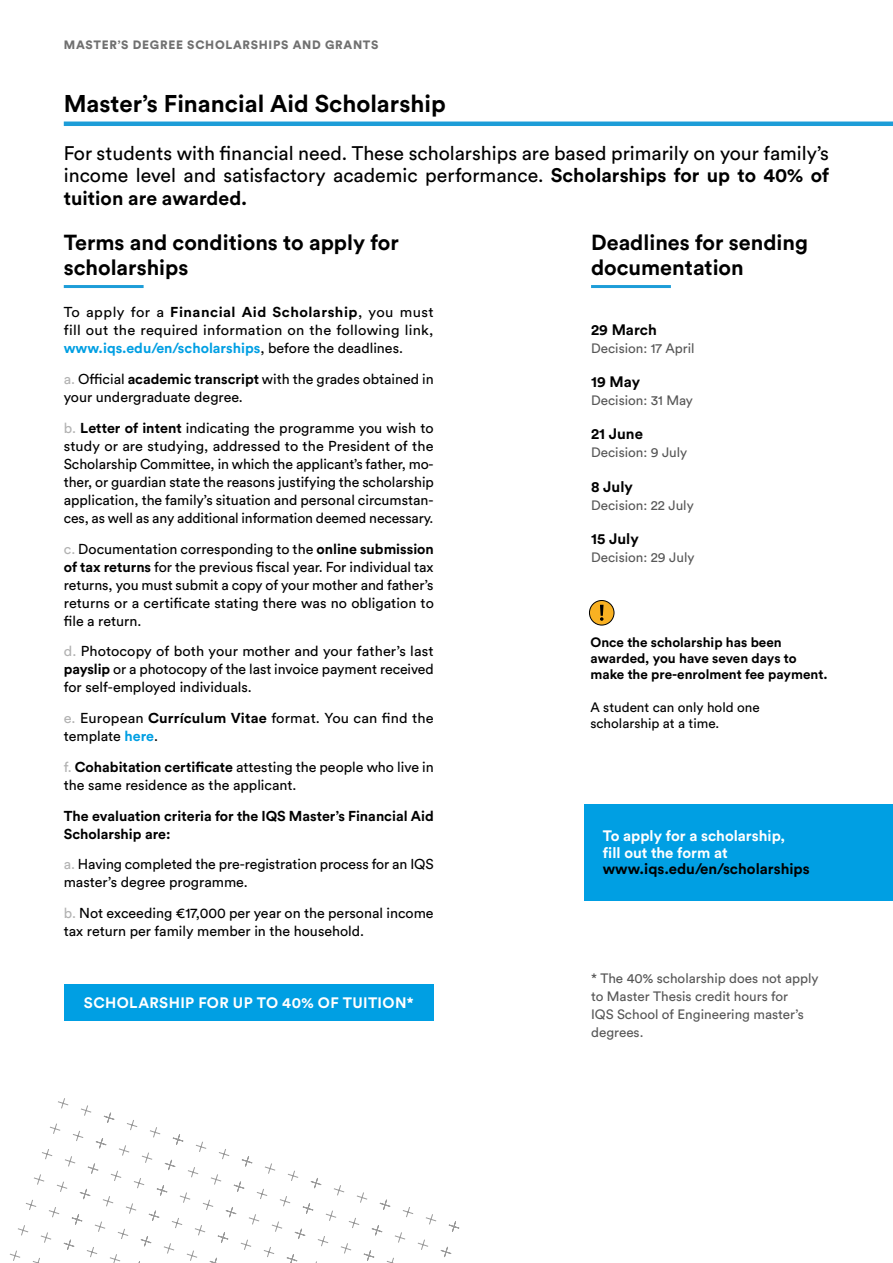
<style>
.page{position:relative;width:893px;height:1263px;background:#fff}
.page>*{position:absolute;margin:0;border:0;box-sizing:border-box;transform-origin:0 0}
.t1{font:700 24px "Circular Std";color:#000}
.t2{font:700 21.6px/26px "Circular Std";color:#000}
.t3{font:19.5px/22.5px "Circular Std";color:#000;text-align:justify}
.t4{font:700 15px "Circular Std";color:#000}
.t5{font:700 15px/16.5px "Circular Std";color:#fff}
.t6{font:700 15px "Circular Std";letter-spacing:.025em;color:#fff}
.t7{font:14.25px/18px "Circular Std";color:#000}
.t8{font:700 14.25px/18px "Circular Std";color:#000}
.t9{font:13.5px/18px "Circular Std";color:#575757}
.t10{font:700 13.5px/16.2px "Circular Std";color:#000}
.t11{font:13.5px/16.2px "Circular Std";color:#000}
.t12{font:900 12px "Circular Std";letter-spacing:.06em;color:#707070}
.s1{font-weight:700}
.s2{font-weight:700;color:#009fe3}
.s3{color:#b2b2b2}
</style>
<div class="page">
<div style="left:64px;top:984px;width:370px;height:36px;background:#009fe3"></div>
<hr style="left:65px;top:285px;width:77px;height:3px;background:#1d9dd8">
<hr style="left:66px;top:122px;width:827px;height:4px;background:#1d9dd8">
<svg style="left:9px;top:1174px;width:385px;height:89px"></svg>
<svg style="left:41px;top:1098px;width:419px;height:160px"></svg>
<hr style="left:593px;top:285px;width:76px;height:3px;background:#1d9dd8">
<div style="left:589px;top:600px;width:25px;height:25px;background:#f9b122;border-radius:50%"></div>
<div style="left:589px;top:600px;width:25px;height:25px;border:1px solid #000;border-radius:50%"></div>
<svg style="left:600px;top:605px;width:3px;height:16px"></svg>
<div style="left:585px;top:804px;width:308px;height:96px;background:#009fe3"></div>
<p class="t12" style="left:64px;top:36px;width:316px">MASTER’S DEGREE SCHOLARSHIPS AND GRANTS</p>
<h1 class="t1" style="left:64px;top:88px;width:383px">Master’s Financial Aid Scholarship</h1>
<h3 class="t3" style="left:64px;top:141px;width:767px">For students with financial need. These scholarships are based primarily on your family’s income level and satisfactory academic performance. <span class="s1">Scholarships for up to 40% of tuition are awarded.</span></h3>
<h2 class="t2" style="left:64px;top:229px;width:337px">Terms and conditions to apply for scholarships</h2>
<h2 class="t2" style="left:591px;top:229px;width:218px">Deadlines for sending documentation</h2>
<p class="t7" style="left:64px;top:303px;width:371px;text-align:justify">To apply for a <span class="s1">Financial Aid Scholarship</span>, you must fill out the required information on the following link, <span class="s2">www.iqs.edu/en/scholarships</span>, before the deadlines.</p>
<p class="t7" style="left:64px;top:370px;width:371px"><span class="s3">a.</span> Official <span class="s1">academic transcript</span> with the grades obtained in your undergraduate degree.</p>
<p class="t7" style="left:64px;top:419px;width:372px;text-align:justify"><span class="s3">b.</span> <span class="s1">Letter of intent</span> indicating the programme you wish to study or are studying, addressed to the President of the Scholarship Committee, in which the applicant’s father, mo&shy;ther, or guardian state the reasons justifying the scholarship application, the family’s situation and personal circumstan&shy;ces, as well as any additional information deemed necessary.</p>
<p class="t7" style="left:64px;top:539px;width:372px;text-align:justify"><span class="s3">c.</span> Documentation corresponding to the <span class="s1">online submission of tax returns</span> for the previous fiscal year. For individual tax returns, you must submit a copy of your mother and father’s returns or a certificate stating there was no obligation to file a return.</p>
<p class="t7" style="left:64px;top:642px;width:372px;text-align:justify"><span class="s3">d.</span> Photocopy of both your mother and your father’s last <span class="s1">payslip</span> or a photocopy of the last invoice payment received for self-employed individuals.</p>
<p class="t7" style="left:64px;top:709px;width:371px"><span class="s3">e.</span> European <span class="s1">Currículum Vitae</span> format. You can find the template <span class="s2">here</span>.</p>
<p class="t7" style="left:64px;top:758px;width:371px"><span class="s3">f.</span> <span class="s1">Cohabitation certificate</span> attesting the people who live in the same residence as the applicant.</p>
<p class="t8" style="left:64px;top:806px;width:371px">The evaluation criteria for the IQS Master’s Financial Aid<br>Scholarship are:</p>
<p class="t7" style="left:64px;top:855px;width:372px"><span class="s3">a.</span> Having completed the pre-registration process for an IQS master’s degree programme.</p>
<p class="t7" style="left:64px;top:904px;width:371px"><span class="s3">b.</span> Not exceeding €17,000 per year on the personal income tax return per family member in the household.</p>
<p class="t6" style="left:84px;top:993px;width:331px">SCHOLARSHIP FOR UP TO 40% OF TUITION*</p>
<p class="t4" style="left:591px;top:320px;width:67px">29 March</p>
<p class="t9" style="left:591px;top:339px;width:105px">Decision: 17 April</p>
<p class="t4" style="left:591px;top:372px;width:50px">19 May</p>
<p class="t9" style="left:591px;top:391px;width:103px">Decision: 31 May</p>
<p class="t4" style="left:591px;top:424px;width:53px">21 June</p>
<p class="t9" style="left:591px;top:443px;width:98px">Decision: 9 July</p>
<p class="t4" style="left:591px;top:477px;width:43px">8 July</p>
<p class="t9" style="left:591px;top:496px;width:104px">Decision: 22 July</p>
<p class="t4" style="left:591px;top:529px;width:49px">15 July</p>
<p class="t9" style="left:591px;top:548px;width:105px">Decision: 29 July</p>
<p class="t10" style="left:590px;top:634px;width:239px">Once the scholarship has been awarded, you have seven days to make the pre-enrolment fee payment.</p>
<p class="t11" style="left:590px;top:699px;width:171px">A student can only hold one scholarship at a time.</p>
<p class="t5" style="left:603px;top:827px;width:184px">To apply for a scholarship, fill out the form at</p>
<p class="t4" style="left:603px;top:859px;width:208px">www.iqs.edu/en/scholarships</p>
<p class="t9" style="left:591px;top:969px;width:229px">* The 40% scholarship does not apply to Master Thesis credit hours for<br>IQS School of Engineering master’s degrees.</p>
</div>
